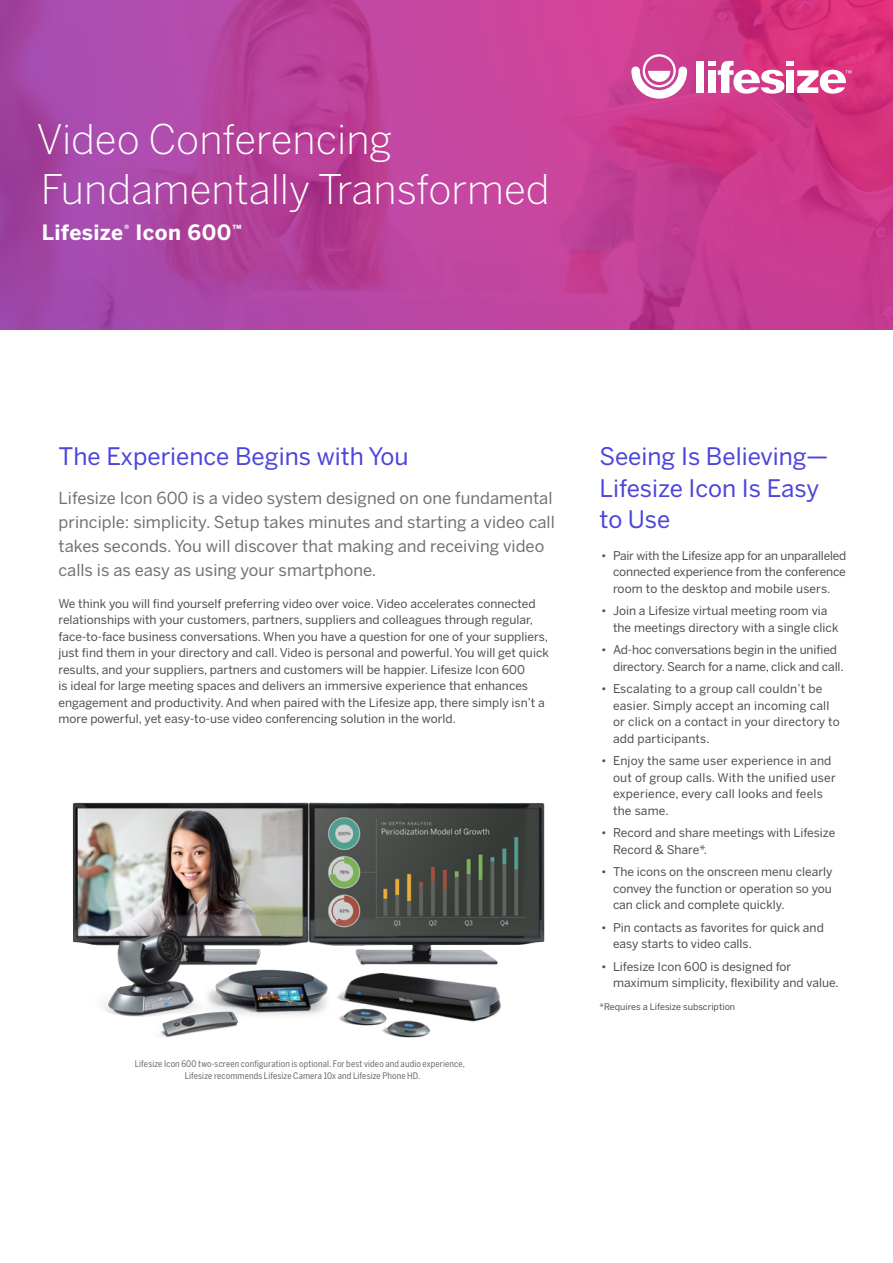
<style>
.page{position:relative;width:893px;height:1263px;background:#fff}
.page>*{position:absolute;margin:0;border:0;box-sizing:border-box;transform-origin:0 0}
.t1{font:300 40.5px/49.5px "Benton Sans";color:#fff}
.t2{font:24px/31.5px "Benton Sans";color:#4b45da}
.t3{font:700 21px "Benton Sans";letter-spacing:.015em;color:#fff}
.t4{font:16.5px/24px "Benton Sans";color:#6f7276}
.t5{font:12px/16.5px "Benton Sans";color:#4b4f54}
.t6{font:9px/12.8px "Benton Sans Cond";letter-spacing:.015em;color:#6b6864}
.t7{font:9px "Benton Sans";color:#4b4f54}
</style>
<div class="page">
<svg style="left:0;top:0;width:893px;height:330px;background:#bc4099"></svg>
<svg style="left:631px;top:54px;width:56px;height:45px"></svg>
<div style="left:696px;top:62px;width:8px;height:31px;background:#fff"></div>
<svg style="left:708px;top:61px;width:143px;height:33px"></svg>
<img style="left:72px;top:802px;width:473px;height:236px">
<h1 class="t1" style="left:36px;top:114px;width:515px">Video Conferencing<br>Fundamentally Transformed</h1>
<h3 class="t3" style="left:42px;top:219px;width:201px">Lifesize<sup>®</sup> Icon 600<sup>™</sup></h3>
<h2 class="t2" style="left:59px;top:441px;width:351px">The Experience Begins with You</h2>
<p class="t4" style="left:59px;top:486px;width:498px">Lifesize Icon 600 is a video system designed on one fundamental principle: simplicity. Setup takes minutes and starting a video call takes seconds. You will discover that making and receiving video calls is as easy as using your smartphone.</p>
<p class="t5" style="left:59px;top:595px;width:492px">We think you will find yourself preferring video over voice. Video accelerates connected relationships with your customers, partners, suppliers and colleagues through regular, face-to-face business conversations. When you have a question for one of your suppliers, just find them in your directory and call. Video is personal and powerful. You will get quick results, and your suppliers, partners and customers will be happier. Lifesize Icon 600<br>is ideal for large meeting spaces and delivers an immersive experience that enhances engagement and productivity. And when paired with the Lifesize app, there simply isn’t a more powerful, yet easy-to-use video conferencing solution in the world.</p>
<p class="t6" style="left:185px;top:1057px;width:282px;text-indent:-50px">Lifesize Icon 600 two-screen configuration is optional. For best video and audio experience,<br>Lifesize recommends Lifesize Camera 10x and Lifesize Phone HD.</p>
<h2 class="t2" style="left:599px;top:441px;width:231px">Seeing Is Believing—<br>Lifesize Icon Is Easy to Use</h2>
<p class="t5" style="left:613px;top:547px;width:235px;text-align:justify;text-indent:-12px">• Pair with the Lifesize app for an unparalleled connected experience from the conference room to the desktop and mobile users.</p>
<p class="t5" style="left:613px;top:603px;width:227px;text-indent:-12px">• Join a Lifesize virtual meeting room via the meetings directory with a single click</p>
<p class="t5" style="left:613px;top:642px;width:232px;text-indent:-12px">• Ad-hoc conversations begin in the unified directory. Search for a name, click and call.</p>
<p class="t5" style="left:613px;top:681px;width:228px;text-indent:-12px">• Escalating to a group call couldn’t be easier. Simply accept an incoming call or click on a contact in your directory to add participants.</p>
<p class="t5" style="left:613px;top:753px;width:224px;text-indent:-12px">• Enjoy the same user experience in and out of group calls. With the unified user experience, every call looks and feels the same.</p>
<p class="t5" style="left:613px;top:825px;width:224px;text-indent:-12px">• Record and share meetings with Lifesize<br>Record &amp; Share*.</p>
<p class="t5" style="left:613px;top:864px;width:221px;text-align:justify;text-indent:-12px">• The icons on the onscreen menu clearly convey the function or operation so you can click and complete quickly.</p>
<p class="t5" style="left:613px;top:919px;width:212px;text-indent:-12px">• Pin contacts as favorites for quick and easy starts to video calls.</p>
<p class="t5" style="left:613px;top:958px;width:227px;text-indent:-12px">• Lifesize Icon 600 is designed for maximum simplicity, flexibility and value.</p>
<p class="t7" style="left:599px;top:1001px;width:137px">*Requires a Lifesize subscription</p>
</div>
